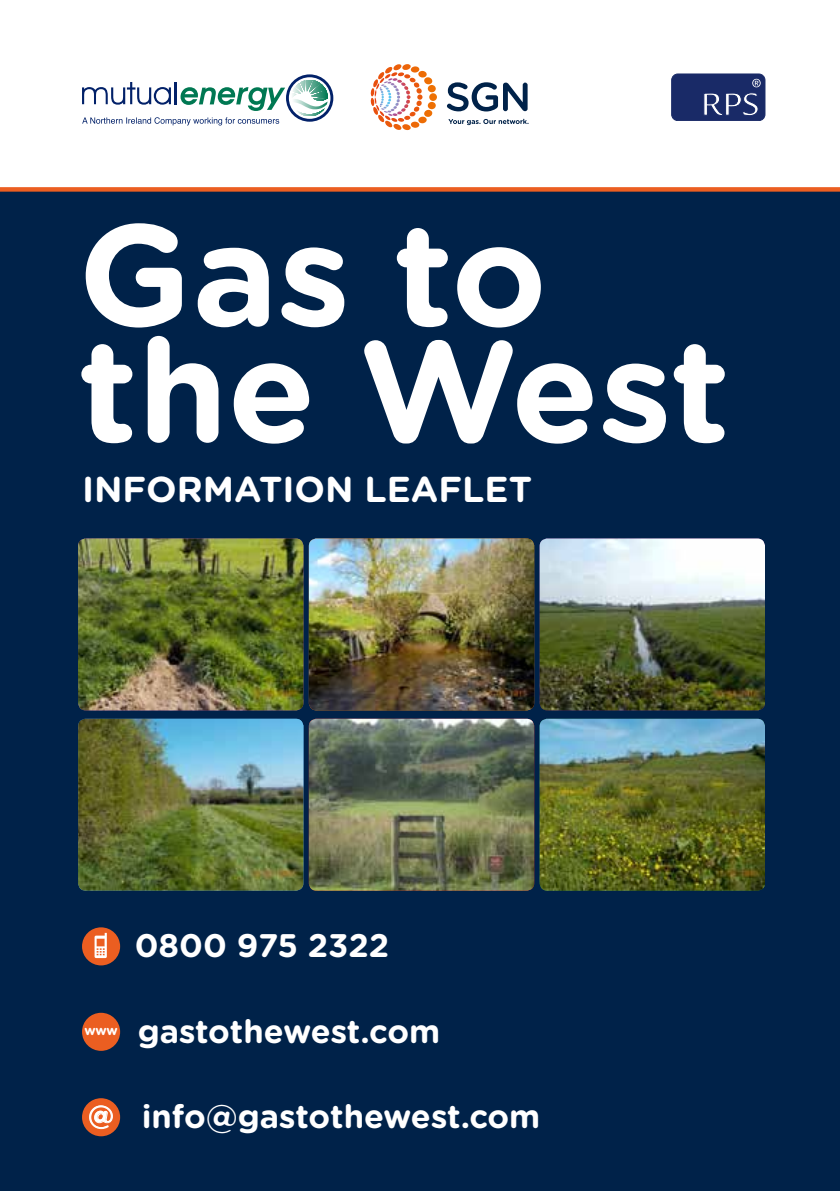
<style>
.page{position:relative;width:840px;height:1191px;background:#fff}
.page>*{position:absolute;margin:0;border:0;box-sizing:border-box;transform-origin:0 0}
.t1{font:700 144px/116px "Gotham Rounded";color:#fff}
.t2{font:700 36px "Gotham Rounded";color:#fff}
.t3{font:700 32.6px "Gotham Rounded";color:#fff}
.t4{font:700 26px "Gotham Rounded";color:#fff}
.t5{font:700 13.2px "Gotham Rounded";color:#fff}
</style>
<div class="page">
<div style="left:0;top:187px;width:839px;height:1004px;background:#002249"></div>
<svg style="left:291px;top:80px;width:37px;height:36px"></svg>
<div style="left:286px;top:74px;width:47px;height:48px;border:3px solid #022169;border-radius:50%"></div>
<svg style="left:82px;top:82px;width:89px;height:23px"></svg>
<hr style="left:174px;top:82px;width:2px;height:22px;background:#022169">
<svg style="left:180px;top:87px;width:105px;height:24px"></svg>
<svg style="left:82px;top:117px;width:197px;height:8px"></svg>
<div style="left:671px;top:74px;width:93px;height:47px;background:#192a67;border-radius:6px"></div>
<div style="left:671px;top:74px;width:93px;height:47px;border:1px solid #192a67;border-radius:6px"></div>
<svg style="left:703px;top:93px;width:54px;height:23px"></svg>
<svg style="left:752px;top:79px;width:8px;height:8px"></svg>
<div style="left:82px;top:1012px;width:38px;height:38px;background:#eb5e21;border-radius:50%"></div>
<div style="left:82px;top:1098px;width:38px;height:38px;background:#eb5e21;border-radius:50%"></div>
<svg style="left:89px;top:1105px;width:24px;height:23px"></svg>
<div style="left:82px;top:927px;width:38px;height:38px;background:#eb5e21;border-radius:50%"></div>
<svg style="left:94px;top:933px;width:13px;height:25px"></svg>
<svg style="left:447px;top:82px;width:80px;height:29px"></svg>
<svg style="left:448px;top:119px;width:80px;height:6px"></svg>
<svg style="left:370px;top:64px;width:66px;height:66px"></svg>
<img style="left:78px;top:538px;width:225px;height:172px">
<img style="left:309px;top:538px;width:225px;height:172px">
<img style="left:539px;top:538px;width:225px;height:172px">
<img style="left:78px;top:719px;width:225px;height:171px">
<img style="left:309px;top:719px;width:225px;height:171px">
<img style="left:539px;top:719px;width:225px;height:171px">
<h1 class="t1" style="left:78px;top:211px;width:653px">Gas to the West</h1>
<p class="t2" style="left:82px;top:463px;width:451px">INFORMATION LEAFLET</p>
<p class="t3" style="left:135px;top:921px;width:256px">0800 975 2322</p>
<p class="t5" style="left:84px;top:1021px;width:35px">www</p>
<p class="t3" style="left:138px;top:1007px;width:304px">gastothewest.com</p>
<p class="t4" style="left:88px;top:1096px;width:27px">@</p>
<p class="t3" style="left:142px;top:1092px;width:400px">info@gastothewest.com</p>
</div>
